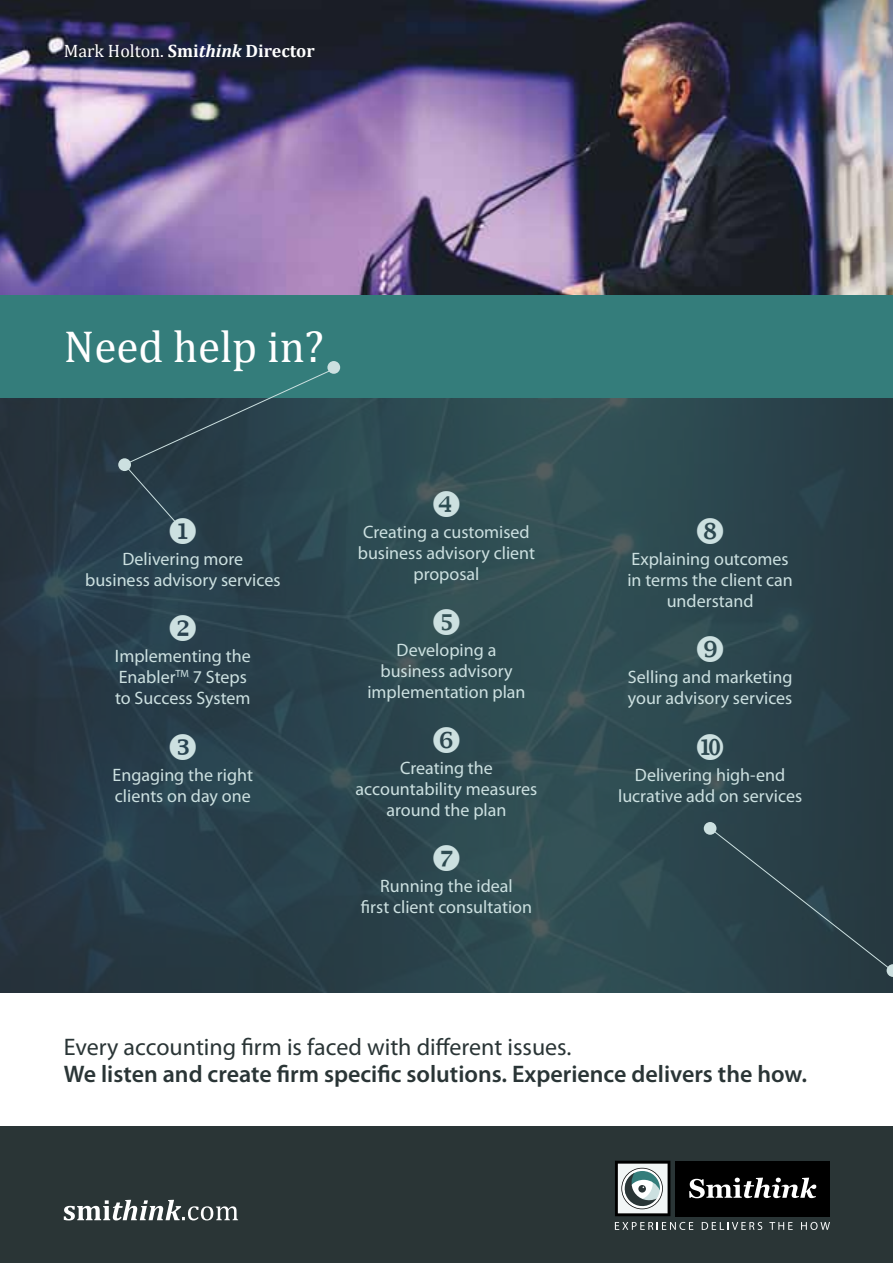
<style>
.page{position:relative;width:893px;height:1263px;background:#fff}
.page>*{position:absolute;margin:0;border:0;box-sizing:border-box;transform-origin:0 0}
.t1{font:45px "Cambria";color:#fff}
.t2{font:600 24px "Myriad Pro";color:#2a3536}
.t3{font:24px "Myriad Pro";color:#2a3536}
.t4{font:18px/21px "Myriad Pro";color:#cce0e0;text-align:center}
.t5{font:18px "Cambria";color:#fff}
.s1{font-weight:700}
.s2{font-weight:700;font-style:italic}
</style>
<div class="page">
<img style="left:0;top:0;width:893px;height:296px">
<svg style="left:0;top:398px;width:893px;height:595px;background:#2b434c"></svg>
<div style="left:0;top:296px;width:893px;height:102px;background:#347d7b"></div>
<div style="left:0;top:1127px;width:893px;height:136px;background:#2a3536"></div>
<div style="left:118px;top:458px;width:13px;height:13px;background:#cce0e0;border-radius:50%"></div>
<div style="left:704px;top:822px;width:12px;height:13px;background:#cce0e0;border-radius:50%"></div>
<svg style="left:710px;top:828px;width:183px;height:149px;background:#2a4047"></svg>
<div style="left:327px;top:361px;width:13px;height:13px;background:#cce0e0;border-radius:50%"></div>
<svg style="left:64px;top:1200px;width:174px;height:20px"></svg>
<div style="left:675px;top:1161px;width:155px;height:55px;background:#000"></div>
<svg style="left:689px;top:1177px;width:127px;height:21px"></svg>
<svg style="left:615px;top:1161px;width:55px;height:55px;background:#98a2a1"></svg>
<svg style="left:615px;top:1222px;width:78px;height:8px"></svg>
<svg style="left:702px;top:1222px;width:60px;height:8px"></svg>
<svg style="left:769px;top:1222px;width:24px;height:8px"></svg>
<svg style="left:801px;top:1222px;width:29px;height:8px"></svg>
<svg style="left:170px;top:733px;width:26px;height:26px"></svg>
<svg style="left:433px;top:491px;width:26px;height:26px"></svg>
<svg style="left:433px;top:609px;width:26px;height:26px"></svg>
<svg style="left:433px;top:727px;width:26px;height:26px"></svg>
<svg style="left:433px;top:845px;width:26px;height:26px"></svg>
<svg style="left:697px;top:518px;width:26px;height:26px"></svg>
<svg style="left:697px;top:636px;width:26px;height:26px"></svg>
<svg style="left:697px;top:733px;width:26px;height:26px"></svg>
<svg style="left:124px;top:368px;width:210px;height:176px"></svg>
<svg style="left:170px;top:615px;width:26px;height:26px"></svg>
<p class="t5" style="left:64px;top:40px;width:252px">Mark Holton. <span class="s1">Smi</span><span class="s2">think</span> <span class="s1">Director</span></p>
<h1 class="t1" style="left:64px;top:321px;width:261px">Need help in?</h1>
<p class="t4" style="left:85px;top:549px;width:197px">Delivering more<br>business advisory services</p>
<p class="t4" style="left:115px;top:646px;width:137px;text-align:left">Implementing the<br>Enabler<sup>TM</sup> 7 Steps to Success System</p>
<p class="t4" style="left:113px;top:764px;width:142px;text-align:left">Engaging the right clients on day one</p>
<p class="t4" style="left:358px;top:521px;width:179px">Creating a customised business advisory client proposal</p>
<p class="t4" style="left:367px;top:639px;width:160px">Developing a business advisory implementation plan</p>
<p class="t4" style="left:356px;top:757px;width:183px">Creating the accountability measures around the plan</p>
<p class="t4" style="left:361px;top:875px;width:173px">Running the ideal<br>first client consultation</p>
<p class="t4" style="left:627px;top:549px;width:167px">Explaining outcomes in terms the client can understand</p>
<p class="t4" style="left:628px;top:667px;width:166px;text-align:left">Selling and marketing your advisory services</p>
<p class="t4" style="left:618px;top:764px;width:186px">Delivering high-end lucrative add on services</p>
<h2 class="t3" style="left:64px;top:1032px;width:509px">Every accounting firm is faced with different issues.</h2>
<h2 class="t2" style="left:64px;top:1058px;width:745px">We listen and create firm specific solutions. Experience delivers the how.</h2>
</div>
